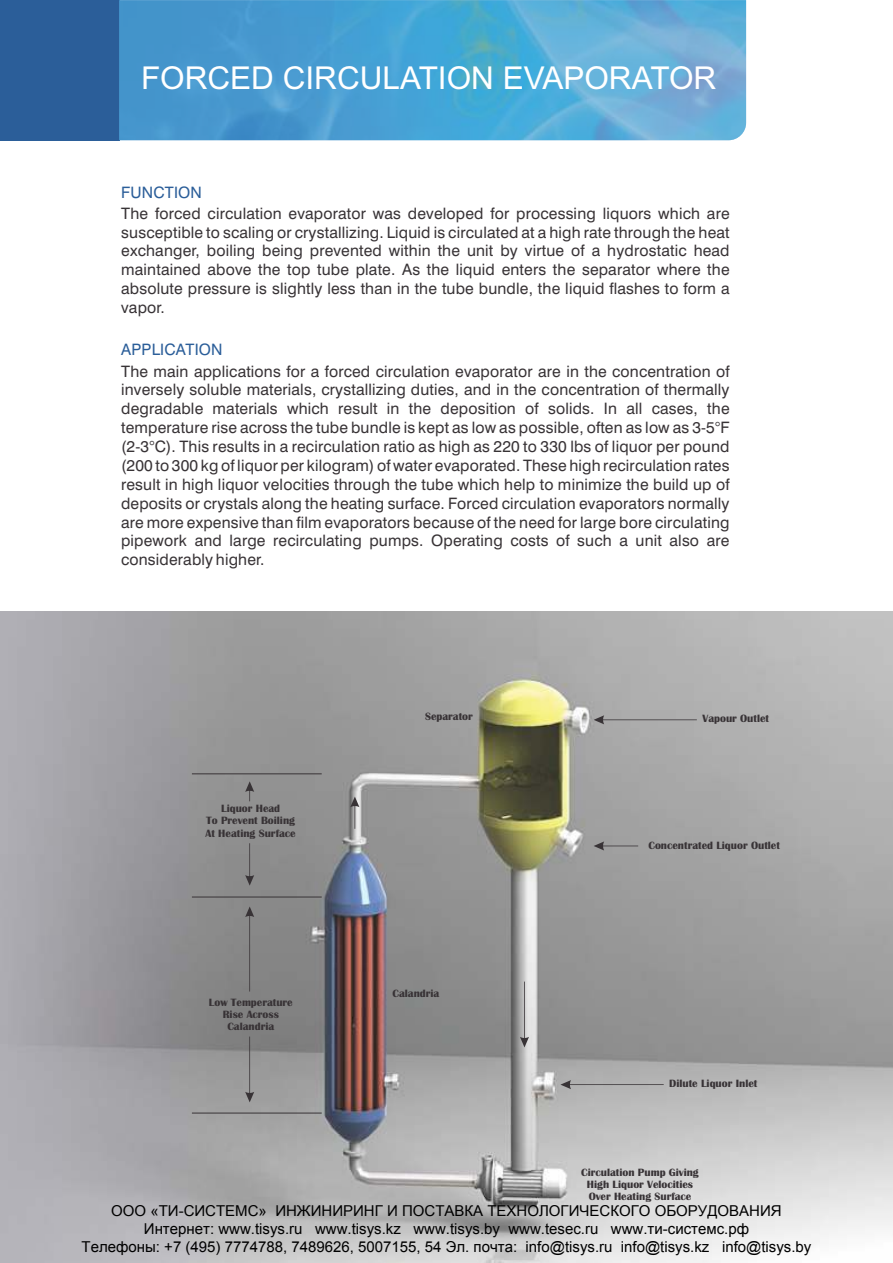
<style>
.page{position:relative;width:893px;height:1263px;background:#fff}
.page>*{position:absolute;margin:0;border:0;box-sizing:border-box;transform-origin:0 0}
.t1{font:31.5px "Arial";color:#fff}
.t2{font:15.75px/18.9px "Swiss 721 BT";letter-spacing:.01em;color:#383336;text-align:justify}
.t3{font:15.75px "Swiss 721 BT";letter-spacing:.01em;color:#2b5e99}
.t4{font:15px/18px "Arial";color:#000;text-align:center}
.t5{font:700 10.95px/12.1px "Britannic";color:#383336;text-align:center}
</style>
<div class="page">
<img style="left:0;top:611px;width:893px;height:652px">
<svg style="left:520px;top:981px;width:9px;height:66px"></svg>
<svg style="left:560px;top:1080px;width:104px;height:9px"></svg>
<svg style="left:594px;top:715px;width:103px;height:9px"></svg>
<svg style="left:594px;top:841px;width:44px;height:9px"></svg>
<svg style="left:350px;top:796px;width:9px;height:33px"></svg>
<hr style="left:192px;top:1113px;width:130px;height:1px;background:#383336">
<hr style="left:192px;top:897px;width:130px;height:1px;background:#383336">
<hr style="left:192px;top:773px;width:130px;height:1px;background:#383336">
<svg style="left:245px;top:1036px;width:9px;height:66px"></svg>
<svg style="left:245px;top:906px;width:9px;height:85px"></svg>
<svg style="left:245px;top:781px;width:9px;height:20px"></svg>
<svg style="left:245px;top:843px;width:9px;height:43px"></svg>
<div style="left:0;top:0;width:119px;height:140px;background:#2b5e99"></div>
<img style="left:119px;top:0;width:627px;height:140px">
<h1 class="t1" style="left:141px;top:66px;width:577px">FORCED CIRCULATION EVAPORATOR</h1>
<p class="t3" style="left:121px;top:186px;width:82px">FUNCTION</p>
<p class="t2" style="left:121px;top:205px;width:610px">The forced circulation evaporator was developed for processing liquors which are susceptible to scaling or crystallizing. Liquid is circulated at a high rate through the heat exchanger, boiling being prevented within the unit by virtue of a hydrostatic head maintained above the top tube plate. As the liquid enters the separator where the absolute pressure is slightly less than in the tube bundle, the liquid flashes to form a vapor.</p>
<p class="t3" style="left:121px;top:343px;width:103px">APPLICATION</p>
<p class="t2" style="left:121px;top:363px;width:610px">The main applications for a forced circulation evaporator are in the concentration of inversely soluble materials, crystallizing duties, and in the concentration of thermally degradable materials which result in the deposition of solids. In all cases, the temperature rise across the tube bundle is kept as low as possible, often as low as 3-5°F (2-3°C). This results in a recirculation ratio as high as 220 to 330 lbs of liquor per pound (200 to 300 kg of liquor per kilogram) of water evaporated. These high recirculation rates result in high liquor velocities through the tube which help to minimize the build up of deposits or crystals along the heating surface. Forced circulation evaporators normally are more expensive than film evaporators because of the need for large bore circulating pipework and large recirculating pumps. Operating costs of such a unit also are considerably higher.</p>
<p class="t5" style="left:206px;top:803px;width:92px">Liquor Head<br>To Prevent Boiling<br>At Heating Surface</p>
<p class="t5" style="left:209px;top:997px;width:85px">Low Temperature<br>Rise Across<br>Calandria</p>
<p class="t5" style="left:425px;top:711px;width:49px">Separator</p>
<p class="t5" style="left:393px;top:988px;width:48px">Calandria</p>
<p class="t5" style="left:702px;top:713px;width:68px">Vapour Outlet</p>
<p class="t5" style="left:648px;top:840px;width:133px">Concentrated Liquor Outlet</p>
<p class="t5" style="left:669px;top:1078px;width:90px">Dilute Liquor Inlet</p>
<p class="t5" style="left:581px;top:1167px;width:119px">Circulation Pump Giving<br>High Liquor Velocities<br>Over Heating Surface</p>
<p class="t4" style="left:82px;top:1202px;width:731px">ООО «ТИ-СИСТЕМС» ИНЖИНИРИНГ И ПОСТАВКА ТЕХНОЛОГИЧЕСКОГО ОБОРУДОВАНИЯ<br>Интернет: www.tisys.ru www.tisys.kz www.tisys.by www.tesec.ru www.ти-системс.рф<br>Телефоны: +7 (495) 7774788, 7489626, 5007155, 54 Эл. почта: info@tisys.ru info@tisys.kz info@tisys.by</p>
</div>
